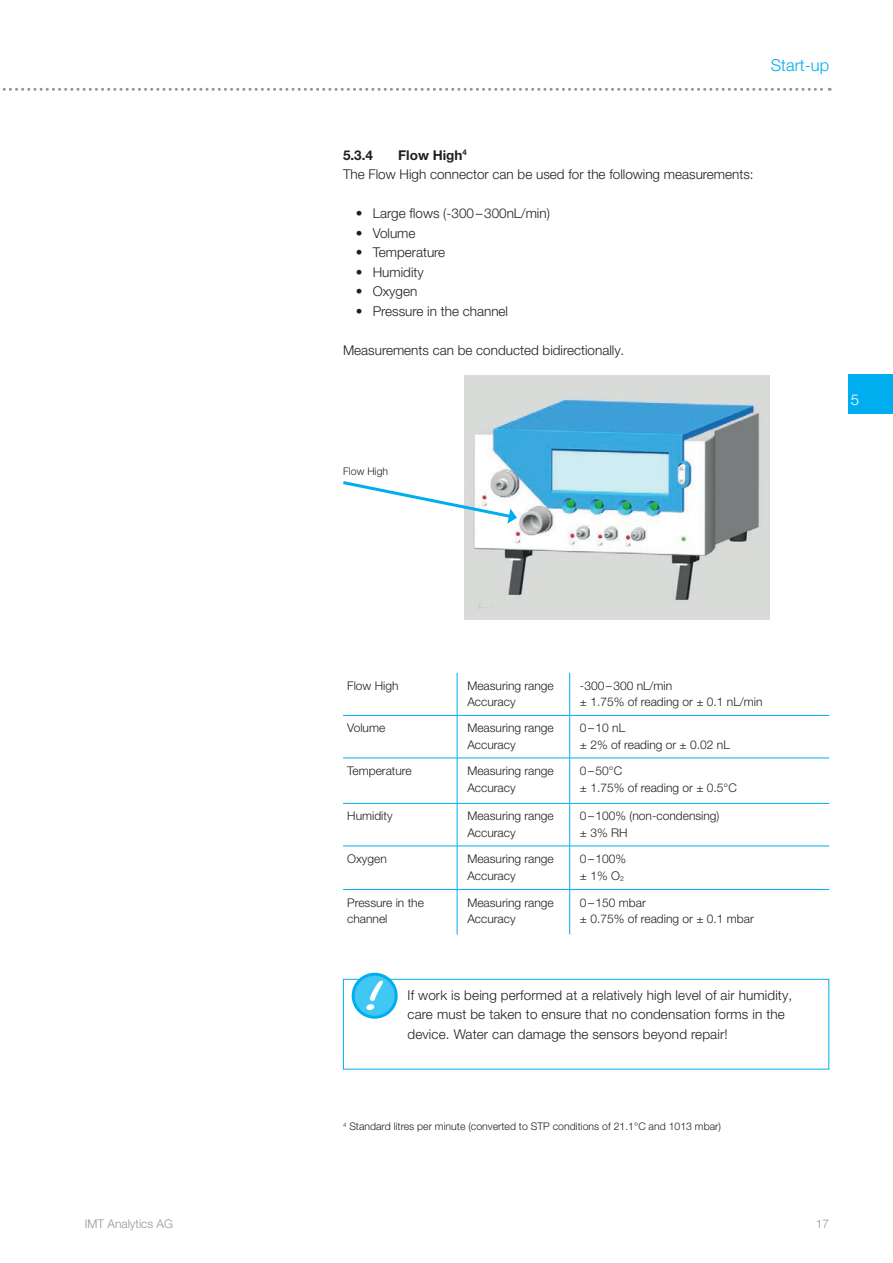
<style>
.page{position:relative;width:893px;height:1263px;background:#fff}
.page>*{position:absolute;margin:0;border:0;box-sizing:border-box;transform-origin:0 0}
.t1{font:300 16.5px "Helvetica Neue LT Pro";color:#00aeef}
.t2{font:300 15px "Helvetica Neue LT Pro";color:#fff}
.t3{font:300 13.5px/19.5px "Helvetica Neue LT Pro";color:#231f20}
.t4{font:700 13.5px "Helvetica Neue LT Pro";color:#231f20}
.t5{font:300 12px/16.5px "Helvetica Neue LT Pro";color:#231f20}
.t6{font:300 12px "Helvetica Neue LT Pro";color:#939598}
.t7{font:300 10.5px "Helvetica Neue LT Pro";color:#231f20}
.s1{font-weight:700}
</style>
<div class="page">
<svg style="left:2px;top:88px;width:828px;height:3px"></svg>
<div style="left:848px;top:374px;width:45px;height:39px;background:#00aeef"></div>
<img style="left:465px;top:375px;width:305px;height:244px">
<svg style="left:343px;top:479px;width:174px;height:45px"></svg>
<hr style="left:457px;top:673px;width:1px;height:42px;background:#00aeef">
<hr style="left:569px;top:673px;width:1px;height:42px;background:#00aeef">
<hr style="left:457px;top:715px;width:113px;height:1px;background:#00aeef">
<hr style="left:457px;top:716px;width:1px;height:42px;background:#00aeef">
<hr style="left:569px;top:716px;width:1px;height:42px;background:#00aeef">
<hr style="left:457px;top:758px;width:113px;height:1px;background:#00aeef">
<hr style="left:457px;top:758px;width:1px;height:45px;background:#00aeef">
<hr style="left:569px;top:758px;width:1px;height:45px;background:#00aeef">
<hr style="left:457px;top:803px;width:113px;height:1px;background:#00aeef">
<hr style="left:457px;top:804px;width:1px;height:42px;background:#00aeef">
<hr style="left:569px;top:804px;width:1px;height:42px;background:#00aeef">
<hr style="left:457px;top:846px;width:113px;height:1px;background:#00aeef">
<hr style="left:457px;top:846px;width:1px;height:43px;background:#00aeef">
<hr style="left:569px;top:846px;width:1px;height:43px;background:#00aeef">
<hr style="left:343px;top:889px;width:114px;height:1px;background:#00aeef">
<hr style="left:457px;top:889px;width:113px;height:1px;background:#00aeef">
<hr style="left:457px;top:890px;width:1px;height:44px;background:#00aeef">
<hr style="left:570px;top:889px;width:259px;height:1px;background:#00aeef">
<hr style="left:569px;top:890px;width:1px;height:44px;background:#00aeef">
<hr style="left:343px;top:715px;width:114px;height:1px;background:#00aeef">
<hr style="left:343px;top:758px;width:114px;height:1px;background:#00aeef">
<hr style="left:343px;top:803px;width:114px;height:1px;background:#00aeef">
<hr style="left:343px;top:846px;width:114px;height:1px;background:#00aeef">
<hr style="left:570px;top:715px;width:259px;height:1px;background:#00aeef">
<hr style="left:570px;top:758px;width:259px;height:1px;background:#00aeef">
<hr style="left:570px;top:803px;width:259px;height:1px;background:#00aeef">
<hr style="left:570px;top:846px;width:259px;height:1px;background:#00aeef">
<div style="left:343px;top:979px;width:486px;height:90px;border:1px solid #00aeef"></div>
<div style="left:353px;top:974px;width:43px;height:43px;background:#40c7f4;border-radius:50%"></div>
<div style="left:352px;top:973px;width:46px;height:46px;border:3px solid #00aeef;border-radius:50%"></div>
<svg style="left:366px;top:981px;width:17px;height:29px"></svg>
<p class="t6" style="left:85px;top:1217px;width:90px">IMT Analytics AG</p>
<h1 class="t1" style="left:771px;top:55px;width:60px">Start-up</h1>
<p class="t3" style="left:343px;top:145px;width:412px;text-indent:55px"><span class="s1">Flow High</span><sup>4<br></sup>The Flow High connector can be used for the following measurements:</p>
<p class="t3" style="left:356px;top:203px;width:196px">• Large flows (-300–300nL/min)</p>
<p class="t3" style="left:356px;top:223px;width:61px">• Volume</p>
<p class="t3" style="left:356px;top:242px;width:91px">• Temperature</p>
<p class="t3" style="left:356px;top:262px;width:69px">• Humidity</p>
<p class="t3" style="left:356px;top:281px;width:63px">• Oxygen</p>
<p class="t3" style="left:356px;top:301px;width:154px">• Pressure in the channel</p>
<p class="t3" style="left:343px;top:340px;width:283px">Measurements can be conducted bidirectionally.</p>
<p class="t4" style="left:343px;top:146px;width:32px">5.3.4</p>
<p class="t7" style="left:343px;top:464px;width:46px">Flow High</p>
<p class="t2" style="left:851px;top:390px;width:10px">5</p>
<p class="t5" style="left:347px;top:677px;width:53px">Flow High</p>
<p class="t5" style="left:467px;top:677px;width:88px">Measuring range<br>Accuracy</p>
<p class="t5" style="left:580px;top:677px;width:184px">-300–300 nL/min<br>± 1.75% of reading or ± 0.1 nL/min</p>
<p class="t5" style="left:347px;top:720px;width:40px">Volume</p>
<p class="t5" style="left:467px;top:720px;width:88px">Measuring range<br>Accuracy</p>
<p class="t5" style="left:580px;top:720px;width:151px">0–10 nL<br>± 2% of reading or ± 0.02 nL</p>
<p class="t5" style="left:347px;top:762px;width:66px">Temperature</p>
<p class="t5" style="left:467px;top:762px;width:88px">Measuring range<br>Accuracy</p>
<p class="t5" style="left:580px;top:762px;width:158px">0–50°C<br>± 1.75% of reading or ± 0.5°C</p>
<p class="t5" style="left:347px;top:808px;width:47px">Humidity</p>
<p class="t5" style="left:467px;top:808px;width:88px">Measuring range<br>Accuracy</p>
<p class="t5" style="left:580px;top:808px;width:141px">0–100% (non-condensing) ± 3% RH</p>
<p class="t5" style="left:347px;top:850px;width:41px">Oxygen</p>
<p class="t5" style="left:467px;top:850px;width:88px">Measuring range<br>Accuracy</p>
<p class="t5" style="left:580px;top:850px;width:48px">0–100% ± 1% O<sub>2</sub></p>
<p class="t5" style="left:347px;top:894px;width:78px">Pressure in the channel</p>
<p class="t5" style="left:467px;top:894px;width:88px">Measuring range<br>Accuracy</p>
<p class="t5" style="left:580px;top:894px;width:175px">0–150 mbar<br>± 0.75% of reading or ± 0.1 mbar</p>
<p class="t3" style="left:408px;top:985px;width:386px">If work is being performed at a relatively high level of air humidity, care must be taken to ensure that no condensation forms in the device. Water can damage the sensors beyond repair!</p>
<p class="t7" style="left:343px;top:1120px;width:379px"><sup>4</sup> Standard litres per minute (converted to STP conditions of 21.1°C and 1013 mbar)</p>
<p class="t6" style="left:816px;top:1217px;width:15px">17</p>
</div>
